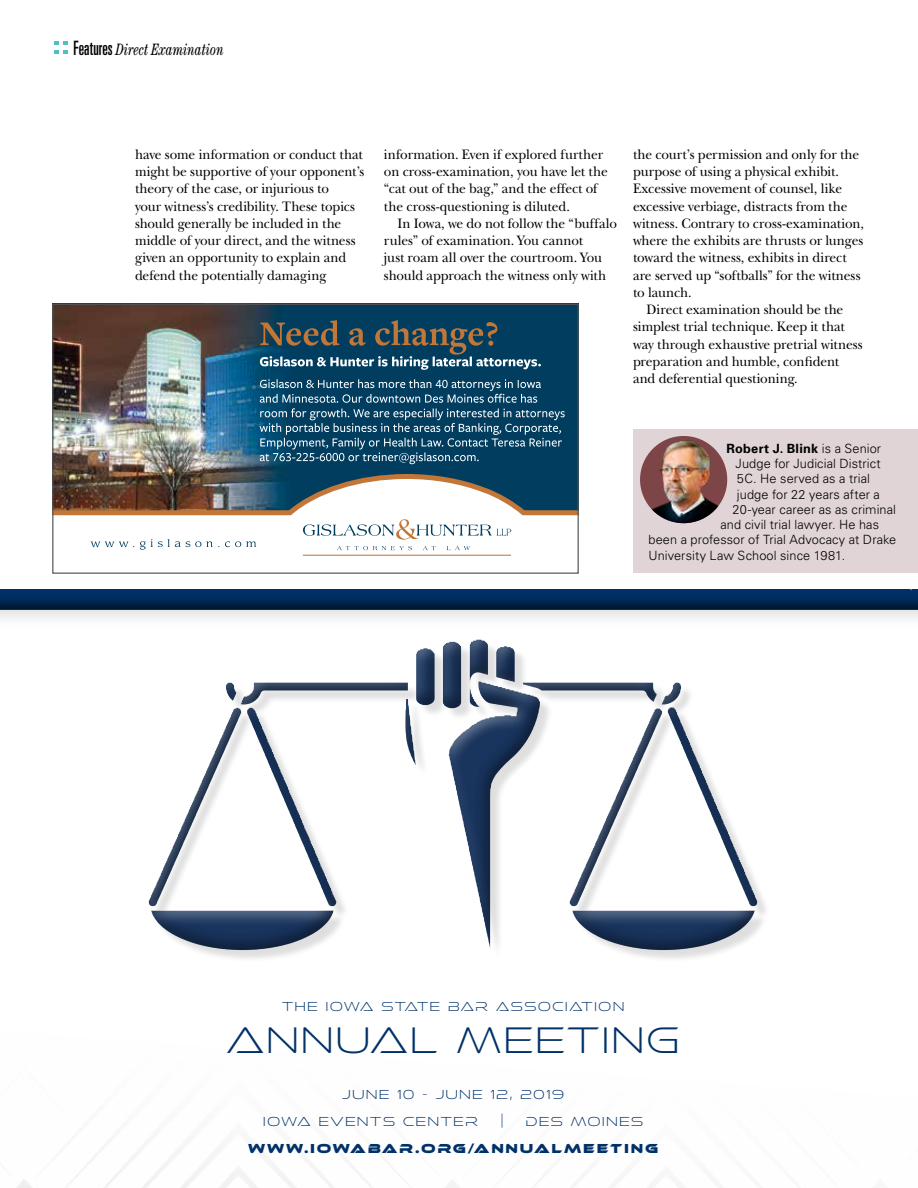
<style>
.page{position:relative;width:918px;height:1188px;background:#fff}
.page>*{position:absolute;margin:0;border:0;box-sizing:border-box;transform-origin:0 0}
.t1{font:38.25px "Ethnocentric El";letter-spacing:.08em;color:#003168}
.t2{font:italic condensed 16.5px "Century Std";letter-spacing:.005em;color:#000;scale:.82 1}
.t3{font:16.5px "Ethnocentric El";color:#003168}
.t4{font:14.25px/17.2px "New Baskerville";letter-spacing:-.005em;color:#000;scale:.95 1}
.t5{font:13.5px/27px "Ethnocentric El";letter-spacing:.13em;color:#003168}
.t6{font:700 13.5px "Ethnocentric Rg";letter-spacing:.13em;color:#003168}
.t7{font:300 12.75px "Univers";letter-spacing:.01em;color:#000}
.t8{font:700 12.75px "Univers";letter-spacing:.02em;color:#000}
.s1{font-family:"Univers";font-style:normal;font-stretch:ultra-condensed;font-size:19.8px}
.s2{font-weight:300}
</style>
<div class="page">
<div style="left:136px;top:630px;width:639px;height:339px;background:#000;opacity:.75"></div>
<div style="left:0;top:589px;width:918px;height:42px;background:#000;opacity:.13"></div>
<div style="left:0;top:589px;width:918px;height:20px;background:#000;opacity:.75"></div>
<img style="left:54px;top:306px;width:523px;height:210px">
<hr style="left:303px;top:555px;width:208px;height:1px;background:#c27637">
<svg style="left:91px;top:542px;width:43px;height:5px"></svg>
<img style="left:140px;top:304px;width:425px;height:246px">
<svg style="left:54px;top:41px;width:4px;height:13px"></svg>
<svg style="left:64px;top:41px;width:4px;height:13px"></svg>
<div style="left:633px;top:429px;width:285px;height:143px;background:#e0d4d6"></div>
<img style="left:640px;top:436px;width:87px;height:87px;border-radius:44px">
<p class="t2" style="left:73px;top:40px;width:185px"><span class="s1">Features</span> Direct Examination</p>
<p class="t4" style="left:135px;top:146px;width:243px">have some information or conduct that might be supportive of your opponent’s theory of the case, or injurious to<br>your witness’s credibility. These topics should generally be included in the middle of your direct, and the witness given an opportunity to explain and defend the potentially damaging</p>
<p class="t4" style="left:384px;top:146px;width:237px">information. Even if explored further on cross-examination, you have let the “cat out of the bag,” and the effect of the cross-questioning is diluted.</p>
<p class="t4" style="left:384px;top:215px;width:247px;text-indent:13px">In Iowa, we do not follow the “buffalo rules” of examination. You cannot<br>just roam all over the courtroom. You should approach the witness only with</p>
<p class="t4" style="left:633px;top:146px;width:245px">the court’s permission and only for the purpose of using a physical exhibit.<br>Excessive movement of counsel, like excessive verbiage, distracts from the witness. Contrary to cross-examination, where the exhibits are thrusts or lunges toward the witness, exhibits in direct are served up “softballs” for the witness to launch.</p>
<p class="t4" style="left:633px;top:301px;width:243px;text-indent:13px">Direct examination should be the simplest trial technique. Keep it that way through exhaustive pretrial witness preparation and humble, confident and deferential questioning.</p>
<p class="t8" style="left:726px;top:440px;width:156px">Robert J. Blink <span class="s2">is a Senior</span></p>
<p class="t7" style="left:735px;top:456px;width:147px">Judge for Judicial District</p>
<p class="t7" style="left:737px;top:471px;width:135px">5C. He served as a trial</p>
<p class="t7" style="left:737px;top:486px;width:145px">judge for 22 years after a</p>
<p class="t7" style="left:732px;top:502px;width:165px">20-year career as as criminal</p>
<p class="t7" style="left:720px;top:517px;width:160px">and civil trial lawyer. He has</p>
<p class="t7" style="left:648px;top:532px;width:249px">been a professor of Trial Advocacy at Drake</p>
<p class="t7" style="left:648px;top:548px;width:198px">University Law School since 1981.</p>
<p class="t5" style="left:282px;top:993px;width:344px">THE IOWA STATE BAR ASSOCIATION</p>
<h1 class="t1" style="left:227px;top:1017px;width:454px">ANNUAL MEETING</h1>
<p class="t5" style="left:263px;top:1081px;width:302px;text-indent:79px">JUNE 10 - JUNE 12, 2019<br>IOWA EVENTS CENTER</p>
<p class="t3" style="left:501px;top:1110px;width:5px">|</p>
<p class="t5" style="left:526px;top:1108px;width:119px">DES MOINES</p>
<p class="t6" style="left:248px;top:1140px;width:412px">WWW.IOWABAR.ORG/ANNUALMEETING</p>
</div>
